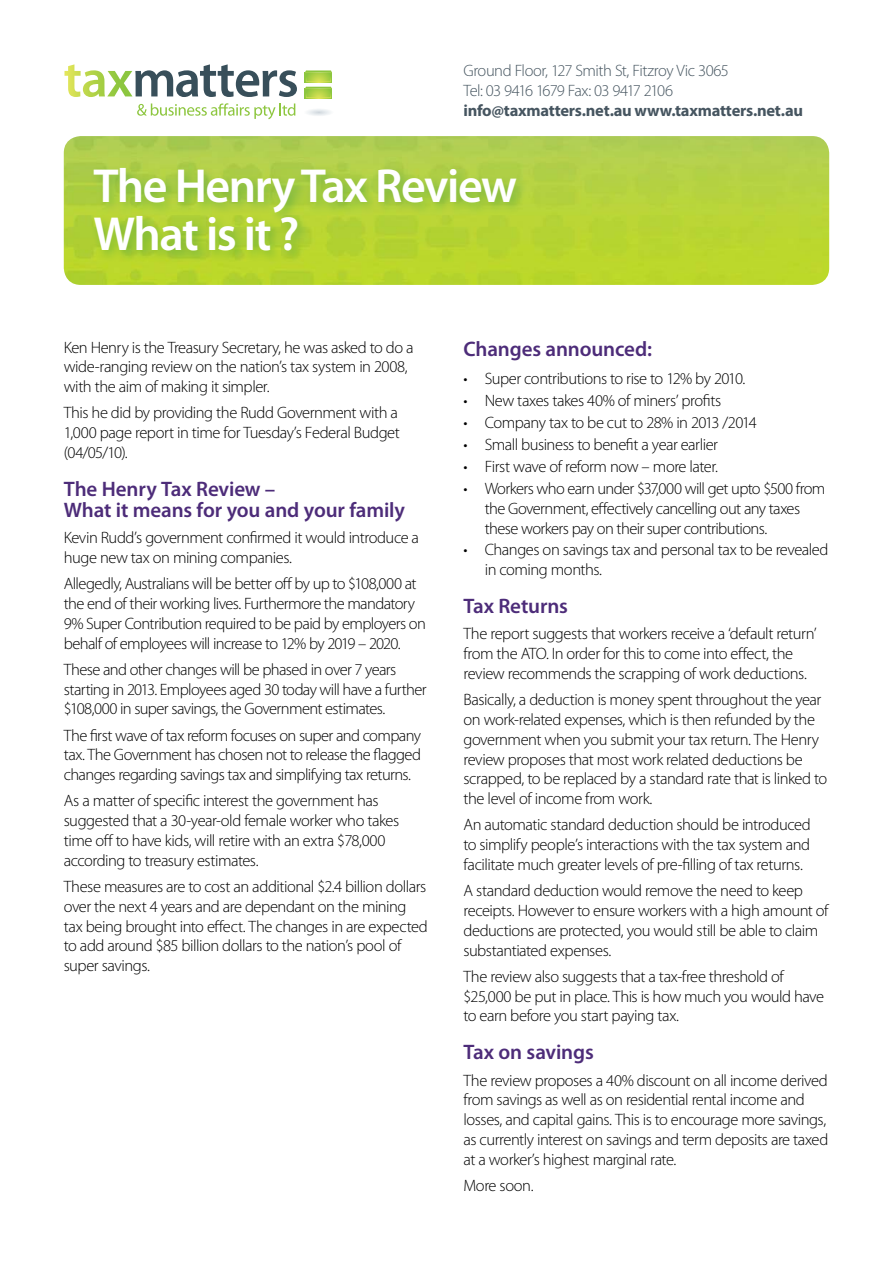
<style>
.page{position:relative;width:893px;height:1263px;background:#fff}
.page>*{position:absolute;margin:0;border:0;box-sizing:border-box;transform-origin:0 0}
.t1{font:600 48px/48px "Myriad Pro";letter-spacing:-.03em;color:#fff}
.t2{font:600 21px/21px "Myriad Pro";letter-spacing:-.005em;color:#4d2c79}
.t3{font:300 16.5px/19.8px "Myriad Pro";letter-spacing:-.03em;color:#000}
.t4{font:300 16.5px/19.8px "Myriad Pro";letter-spacing:-.035em;color:#465560}
.t5{font:700 16.5px "Myriad Pro";letter-spacing:-.015em;color:#465560}
</style>
<div class="page">
<img style="left:64px;top:136px;width:765px;height:149px">
<div style="left:89px;top:163px;width:439px;height:100px;background:#00824a;opacity:.3"></div>
<svg style="left:307px;top:109px;width:24px;height:7px"></svg>
<svg style="left:137px;top:103px;width:158px;height:16px"></svg>
<svg style="left:64px;top:64px;width:233px;height:33px"></svg>
<svg style="left:305px;top:70px;width:27px;height:28px"></svg>
<p class="t4" style="left:463px;top:61px;width:267px">Ground Floor, 127 Smith St, Fitzroy Vic 3065<br>Tel: 03 9416 1679 Fax: 03 9417 2106</p>
<p class="t5" style="left:463px;top:99px;width:341px">info@taxmatters.net.au www.taxmatters.net.au</p>
<h1 class="t1" style="left:94px;top:160px;width:425px">The Henry Tax Review<br>What is it ?</h1>
<p class="t3" style="left:64px;top:337px;width:351px">Ken Henry is the Treasury Secretary, he was asked to do a wide-ranging review on the nation’s tax system in 2008, with the aim of making it simpler.</p>
<p class="t3" style="left:64px;top:403px;width:338px;text-align:justify">This he did by providing the Rudd Government with a 1,000 page report in time for Tuesday’s Federal Budget (04/05/10).</p>
<p class="t2" style="left:64px;top:478px;width:343px">The Henry Tax Review –<br>What it means for you and your family</p>
<p class="t3" style="left:64px;top:528px;width:357px">Kevin Rudd’s government confirmed it would introduce a huge new tax on mining companies.</p>
<p class="t3" style="left:64px;top:574px;width:364px">Allegedly, Australians will be better off by up to $108,000 at the end of their working lives. Furthermore the mandatory 9% Super Contribution required to be paid by employers on behalf of employees will increase to 12% by 2019 – 2020.</p>
<p class="t3" style="left:64px;top:660px;width:364px">These and other changes will be phased in over 7 years starting in 2013. Employees aged 30 today will have a further $108,000 in super savings, the Government estimates.</p>
<p class="t3" style="left:64px;top:725px;width:359px;text-align:justify">The first wave of tax reform focuses on super and company tax. The Government has chosen not to release the flagged changes regarding savings tax and simplifying tax returns.</p>
<p class="t3" style="left:64px;top:791px;width:337px">As a matter of specific interest the government has suggested that a 30-year-old female worker who takes time off to have kids, will retire with an extra $78,000 according to treasury estimates.</p>
<p class="t3" style="left:64px;top:877px;width:366px">These measures are to cost an additional $2.4 billion dollars over the next 4 years and are dependant on the mining tax being brought into effect. The changes in are expected to add around $85 billion dollars to the nation’s pool of super savings.</p>
<p class="t2" style="left:463px;top:338px;width:190px">Changes announced:</p>
<p class="t3" style="left:463px;top:369px;width:283px">• Super contributions to rise to 12% by 2010.</p>
<p class="t3" style="left:463px;top:391px;width:259px">• New taxes takes 40% of miners’ profits</p>
<p class="t3" style="left:463px;top:413px;width:295px">• Company tax to be cut to 28% in 2013 /2014</p>
<p class="t3" style="left:463px;top:435px;width:256px">• Small business to benefit a year earlier</p>
<p class="t3" style="left:463px;top:457px;width:256px">• First wave of reform now – more later.</p>
<p class="t3" style="left:485px;top:479px;width:342px;text-indent:-21px">• Workers who earn under $37,000 will get upto $500 from the Government, effectively cancelling out any taxes these workers pay on their super contributions.</p>
<p class="t3" style="left:485px;top:540px;width:345px;text-indent:-21px">• Changes on savings tax and personal tax to be revealed in coming months.</p>
<p class="t2" style="left:463px;top:595px;width:106px">Tax Returns</p>
<p class="t3" style="left:463px;top:624px;width:355px">The report suggests that workers receive a ‘default return’ from the ATO. In order for this to come into effect, the review recommends the scrapping of work deductions.</p>
<p class="t3" style="left:463px;top:690px;width:365px">Basically, a deduction is money spent throughout the year on work-related expenses, which is then refunded by the government when you submit your tax return. The Henry review proposes that most work related deductions be scrapped, to be replaced by a standard rate that is linked to the level of income from work.</p>
<p class="t3" style="left:463px;top:815px;width:349px;text-align:justify">An automatic standard deduction should be introduced to simplify people’s interactions with the tax system and facilitate much greater levels of pre-filling of tax returns.</p>
<p class="t3" style="left:463px;top:881px;width:367px">A standard deduction would remove the need to keep receipts. However to ensure workers with a high amount of deductions are protected, you would still be able to claim substantiated expenses.</p>
<p class="t3" style="left:463px;top:967px;width:362px">The review also suggests that a tax-free threshold of $25,000 be put in place. This is how much you would have to earn before you start paying tax.</p>
<p class="t2" style="left:463px;top:1041px;width:132px">Tax on savings</p>
<p class="t3" style="left:463px;top:1070px;width:366px">The review proposes a 40% discount on all income derived from savings as well as on residential rental income and losses, and capital gains. This is to encourage more savings, as currently interest on savings and term deposits are taxed at a worker’s highest marginal rate.</p>
<p class="t3" style="left:463px;top:1176px;width:72px">More soon.</p>
</div>
